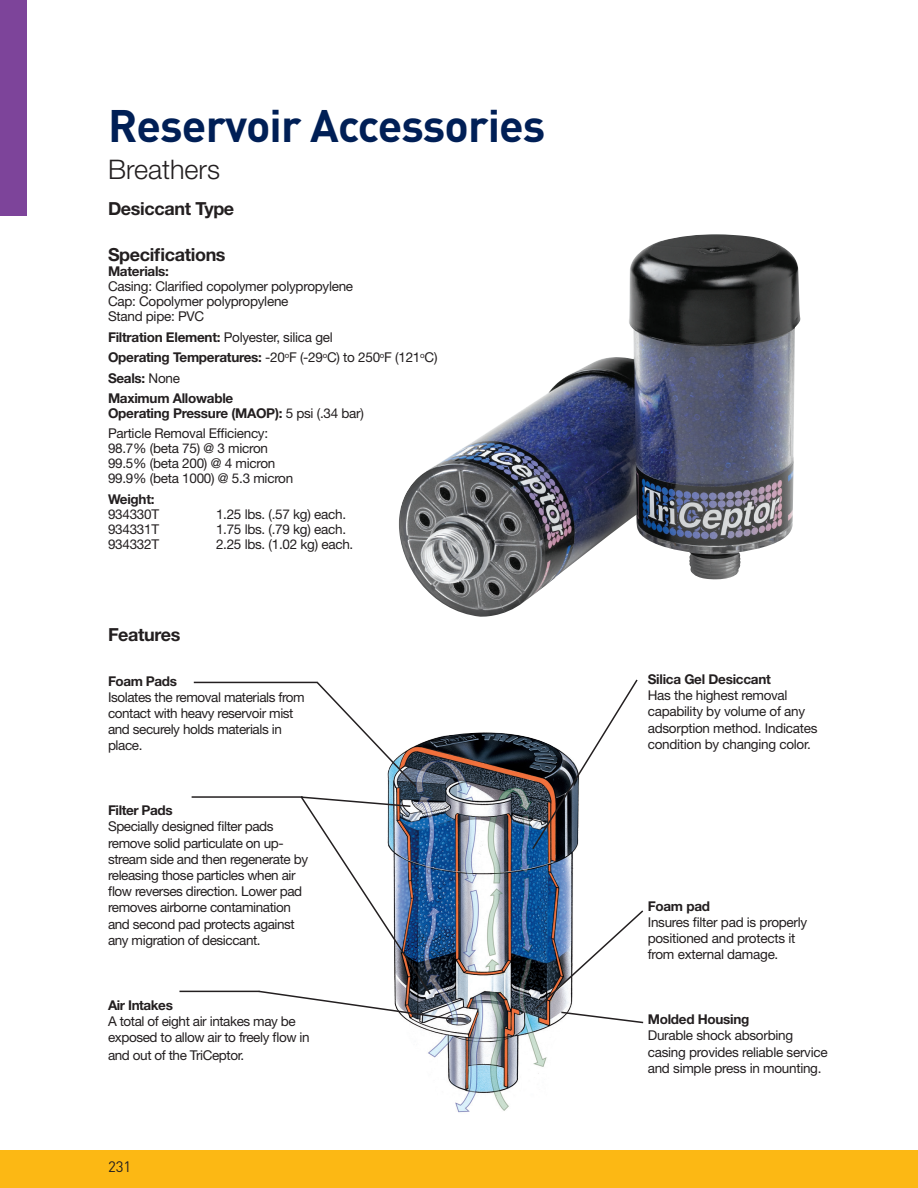
<style>
.page{position:relative;width:918px;height:1188px;background:#fff}
.page>*{position:absolute;margin:0;border:0;box-sizing:border-box;transform-origin:0 0}
.t1{font:700 45px "DINOT";letter-spacing:-.02em;color:#001f56}
.t2{font:300 27px "Helvetica Neue LT Std";color:#231f20}
.t3{font:700 18px "Helvetica Neue LT Std";letter-spacing:-.02em;color:#231f20}
.t4{font:15px "DINOT";color:#231f20}
.t5{font:13.5px/16.2px "Helvetica Neue LT Std";letter-spacing:-.02em;color:#231f20}
.t6{font:700 13.5px/15px "Helvetica Neue LT Std";letter-spacing:-.02em;color:#231f20}
.s1{font-weight:700}
.s2{font-weight:400}
</style>
<div class="page">
<div style="left:0;top:1150px;width:918px;height:38px;background:#fcb814"></div>
<img style="left:388px;top:732px;width:186px;height:381px">
<hr style="left:192px;top:796px;width:111px;height:2px;background:#231f20">
<svg style="left:315px;top:681px;width:103px;height:108px"></svg>
<svg style="left:257px;top:795px;width:199px;height:226px"></svg>
<svg style="left:534px;top:909px;width:110px;height:115px"></svg>
<svg style="left:531px;top:679px;width:107px;height:172px"></svg>
<hr style="left:194px;top:682px;width:124px;height:1px;background:#231f20">
<hr style="left:179px;top:991px;width:80px;height:1px;background:#231f20">
<img style="left:399px;top:234px;width:402px;height:383px">
<div style="left:0;top:0;width:27px;height:216px;background:#7d449a"></div>
<p class="t1" style="left:108px;top:96px;width:439px">Reservoir Accessories</p>
<p class="t2" style="left:108px;top:153px;width:114px">Breathers</p>
<p class="t3" style="left:108px;top:197px;width:128px">Desiccant Type</p>
<p class="t3" style="left:108px;top:244px;width:119px">Specifications</p>
<p class="t6" style="left:108px;top:264px;width:63px">Materials:</p>
<p class="t5" style="left:108px;top:278px;width:247px">Casing: Clarified copolymer polypropylene</p>
<p class="t5" style="left:108px;top:293px;width:182px">Cap: Copolymer polypropylene</p>
<p class="t5" style="left:108px;top:308px;width:98px">Stand pipe: PVC</p>
<p class="t5" style="left:108px;top:329px;width:226px"><span class="s1">Filtration Element:</span> Polyester, silica gel</p>
<p class="t6" style="left:108px;top:350px;width:331px">Operating Temperatures: <span class="s2">-20</span><sup>o</sup><span class="s2">F (-29</span><sup>o</sup><span class="s2">C) to 250</span><sup>o</sup><span class="s2">F (121</span><sup>o</sup><span class="s2">C)</span></p>
<p class="t6" style="left:108px;top:370px;width:74px">Seals: <span class="s2">None</span></p>
<p class="t6" style="left:108px;top:390px;width:257px">Maximum Allowable<br>Operating Pressure (MAOP): <span class="s2">5 psi (.34 bar)</span></p>
<p class="t5" style="left:108px;top:425px;width:162px">Particle Removal Efficiency:</p>
<p class="t5" style="left:108px;top:440px;width:162px">98.7% (beta 75) @ 3 micron</p>
<p class="t5" style="left:108px;top:455px;width:169px">99.5% (beta 200) @ 4 micron</p>
<p class="t5" style="left:108px;top:470px;width:187px">99.9% (beta 1000) @ 5.3 micron</p>
<p class="t6" style="left:108px;top:491px;width:48px">Weight:</p>
<p class="t5" style="left:108px;top:506px;width:53px">934330T</p>
<p class="t5" style="left:216px;top:506px;width:132px">1.25 lbs. (.57 kg) each.</p>
<p class="t5" style="left:108px;top:521px;width:53px">934331T</p>
<p class="t5" style="left:216px;top:521px;width:132px">1.75 lbs. (.79 kg) each.</p>
<p class="t5" style="left:108px;top:536px;width:53px">934332T</p>
<p class="t5" style="left:216px;top:536px;width:139px">2.25 lbs. (1.02 kg) each.</p>
<p class="t3" style="left:108px;top:623px;width:74px">Features</p>
<p class="t6" style="left:108px;top:673px;width:70px">Foam Pads</p>
<p class="t5" style="left:108px;top:689px;width:198px">Isolates the removal materials from contact with heavy reservoir mist and securely holds materials in place.</p>
<p class="t6" style="left:108px;top:803px;width:66px">Filter Pads</p>
<p class="t5" style="left:108px;top:818px;width:202px">Specially designed filter pads remove solid particulate on up&shy;stream side and then regenerate by releasing those particles when air flow reverses direction. Lower pad removes airborne contamination and second pad protects against any migration of desiccant.</p>
<p class="t6" style="left:108px;top:997px;width:66px">Air Intakes</p>
<p class="t5" style="left:108px;top:1013px;width:203px">A total of eight air intakes may be exposed to allow air to freely flow in</p>
<p class="t5" style="left:108px;top:1047px;width:138px">and out of the TriCeptor.</p>
<p class="t4" style="left:108px;top:1156px;width:25px">231</p>
<p class="t6" style="left:648px;top:671px;width:125px">Silica Gel Desiccant</p>
<p class="t5" style="left:648px;top:687px;width:171px">Has the highest removal capability by volume of any adsorption method. Indicates condition by changing color.</p>
<p class="t6" style="left:648px;top:898px;width:64px">Foam pad</p>
<p class="t5" style="left:648px;top:914px;width:161px">Insures filter pad is properly positioned and protects it from external damage.</p>
<p class="t6" style="left:648px;top:1012px;width:103px">Molded Housing</p>
<p class="t5" style="left:648px;top:1027px;width:181px">Durable shock absorbing casing provides reliable service and simple press in mounting.</p>
</div>
